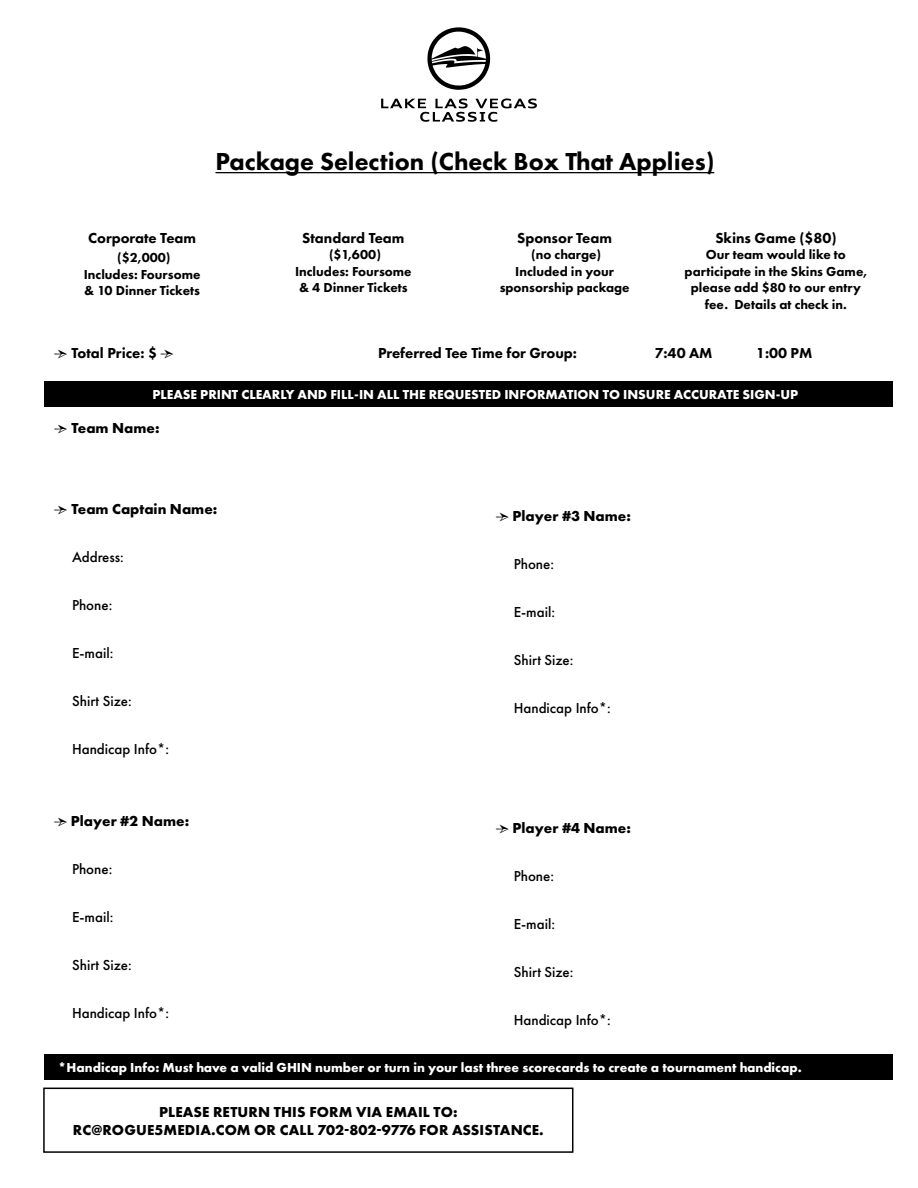
<style>
.page{position:relative;width:918px;height:1188px;background:#fff}
.page>*{position:absolute;margin:0;border:0;box-sizing:border-box;transform-origin:0 0}
.t1{font:800 25.5px "Futura PT";color:#000}
.t2{font:500 15px "Futura PT";color:#000}
.t3{font:700 15px/18px "Futura PT";color:#000;text-align:center}
.t4{font:800 15px "Futura PT";color:#000}
.t5{font:800 13.5px/16.5px "Futura PT";color:#000;text-align:center}
.t6{font:700 13.5px "Futura PT";color:#fff}
.s1{font-family:"Minion Pro";font-weight:400}
.s2{font-family:"Minion Pro"}
</style>
<div class="page">
<svg style="left:427px;top:27px;width:63px;height:63px"></svg>
<svg style="left:381px;top:98px;width:156px;height:24px"></svg>
<hr style="left:215px;top:172px;width:499px;height:1px;background:#000">
<div style="left:44px;top:1054px;width:849px;height:26px;background:#000"></div>
<div style="left:44px;top:381px;width:849px;height:26px;background:#000"></div>
<div style="left:43px;top:1088px;width:530px;height:65px;border:2px solid #000"></div>
<h1 class="t1" style="left:215px;top:146px;width:500px">Package Selection (Check Box That Applies)</h1>
<p class="t4" style="left:88px;top:229px;width:110px">Corporate Team</p>
<p class="t5" style="left:84px;top:249px;width:118px">($2,000)<br>Includes: Foursome &amp; 10 Dinner Tickets</p>
<p class="t4" style="left:302px;top:229px;width:104px">Standard Team</p>
<p class="t5" style="left:295px;top:246px;width:118px">($1,600)<br>Includes: Foursome &amp; 4 Dinner Tickets</p>
<p class="t4" style="left:517px;top:229px;width:96px">Sponsor Team</p>
<p class="t5" style="left:500px;top:246px;width:131px">(no charge)<br>Included in your sponsorship package</p>
<p class="t4" style="left:715px;top:229px;width:123px">Skins Game ($80)</p>
<p class="t5" style="left:685px;top:246px;width:184px">Our team would like to participate in the Skins Game, please add $80 to our entry fee. Details at check in.</p>
<p class="t4" style="left:54px;top:344px;width:122px"><span class="s1">→</span> Total Price: $ <span class="s1">→</span></p>
<p class="t4" style="left:378px;top:344px;width:201px">Preferred Tee Time for Group:</p>
<p class="t4" style="left:655px;top:344px;width:59px">7:40 AM</p>
<p class="t4" style="left:756px;top:344px;width:58px">1:00 PM</p>
<p class="t6" style="left:153px;top:386px;width:647px">PLEASE PRINT CLEARLY AND FILL-IN ALL THE REQUESTED INFORMATION TO INSURE ACCURATE SIGN-UP</p>
<p class="t3" style="left:54px;top:418px;width:107px"><span class="s1">→</span> Team Name:</p>
<p class="t3" style="left:54px;top:500px;width:165px"><span class="s1">→</span> Team Captain Name:</p>
<p class="t2" style="left:72px;top:548px;width:53px">Address:</p>
<p class="t2" style="left:72px;top:596px;width:42px">Phone:</p>
<p class="t2" style="left:72px;top:644px;width:43px">E-mail:</p>
<p class="t2" style="left:72px;top:692px;width:61px">Shirt Size:</p>
<p class="t2" style="left:72px;top:740px;width:99px">Handicap Info*:</p>
<p class="t3" style="left:54px;top:812px;width:137px"><span class="s2">→</span> Player #2 Name:</p>
<p class="t2" style="left:72px;top:860px;width:42px">Phone:</p>
<p class="t2" style="left:72px;top:908px;width:43px">E-mail:</p>
<p class="t2" style="left:72px;top:956px;width:61px">Shirt Size:</p>
<p class="t2" style="left:72px;top:1004px;width:99px">Handicap Info*:</p>
<p class="t3" style="left:496px;top:507px;width:137px"><span class="s2">→</span> Player #3 Name:</p>
<p class="t2" style="left:514px;top:555px;width:42px">Phone:</p>
<p class="t2" style="left:514px;top:603px;width:43px">E-mail:</p>
<p class="t2" style="left:514px;top:651px;width:61px">Shirt Size:</p>
<p class="t2" style="left:514px;top:699px;width:99px">Handicap Info*:</p>
<p class="t3" style="left:496px;top:819px;width:137px"><span class="s2">→</span> Player #4 Name:</p>
<p class="t2" style="left:514px;top:867px;width:42px">Phone:</p>
<p class="t2" style="left:514px;top:915px;width:43px">E-mail:</p>
<p class="t2" style="left:514px;top:963px;width:61px">Shirt Size:</p>
<p class="t2" style="left:514px;top:1011px;width:99px">Handicap Info*:</p>
<p class="t6" style="left:58px;top:1059px;width:745px">*Handicap Info: Must have a valid GHIN number or turn in your last three scorecards to create a tournament handicap.</p>
<p class="t3" style="left:73px;top:1103px;width:472px">PLEASE RETURN THIS FORM VIA EMAIL TO:<br>RC@ROGUE5MEDIA.COM OR CALL 702-802-9776 FOR ASSISTANCE.</p>
</div>
